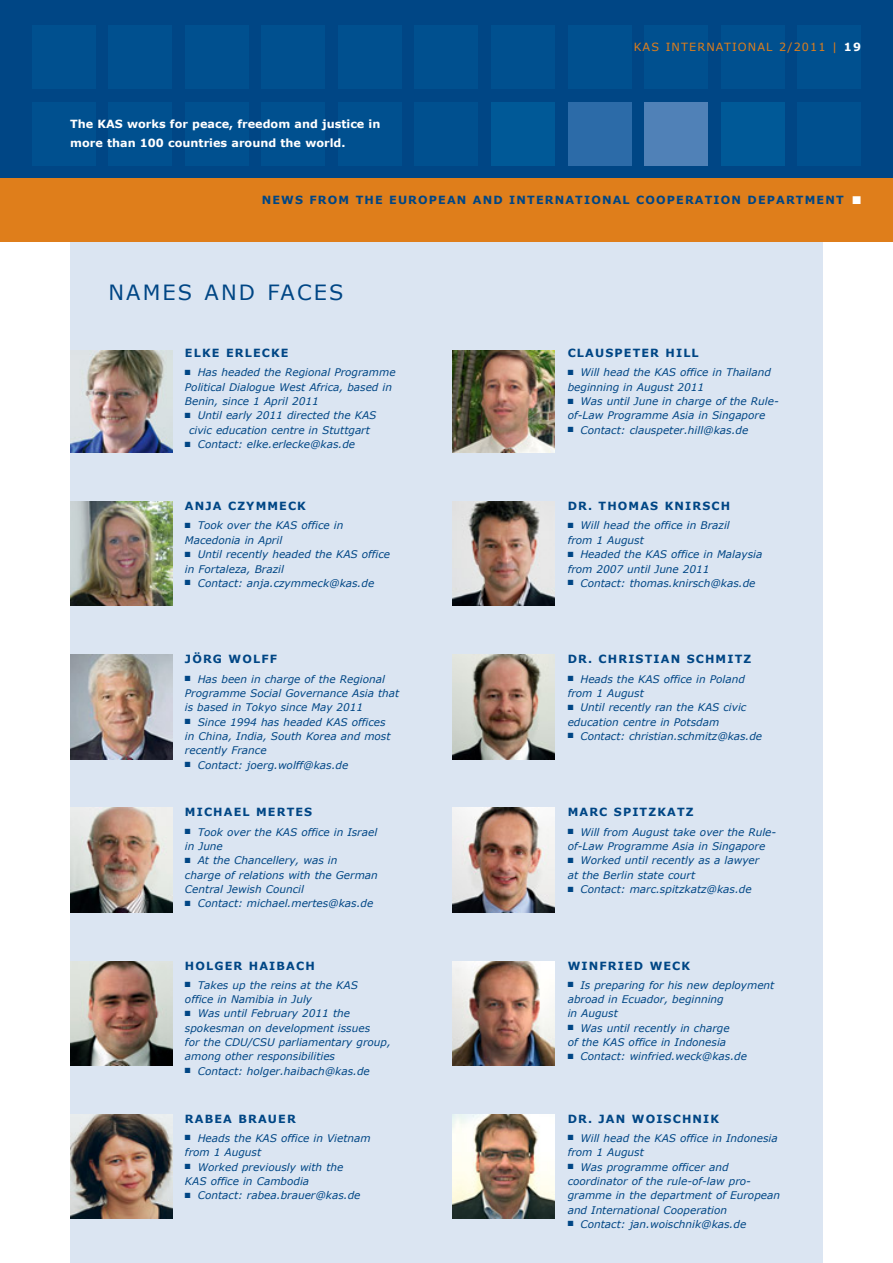
<style>
.page{position:relative;width:893px;height:1263px;background:#fff}
.page>*{position:absolute;margin:0;border:0;box-sizing:border-box;transform-origin:0 0}
.t1{font:21px "Verdana";letter-spacing:.1em;color:#004685}
.t2{font:700 11.25px "Verdana";letter-spacing:.1em;color:#004685}
.t3{font:700 11.25px/19.2px "Verdana";color:#fff}
.t4{font:11.25px "Verdana";letter-spacing:.1em;color:#df7e1b}
.t5{font:italic 10.5px/14.4px "Verdana";color:#004685}
.s1{font-weight:700;color:#fff}
.s2{color:#fff}
</style>
<div class="page">
<div style="left:0;top:0;width:893px;height:179px;background:#004685"></div>
<div style="left:0;top:179px;width:893px;height:63px;background:#df7e1b"></div>
<div style="left:185px;top:102px;width:64px;height:64px;background:#00508f"></div>
<div style="left:185px;top:26px;width:64px;height:63px;background:#00508f"></div>
<div style="left:108px;top:26px;width:64px;height:63px;background:#00508f"></div>
<div style="left:261px;top:102px;width:64px;height:64px;background:#00508f"></div>
<div style="left:261px;top:26px;width:64px;height:63px;background:#00508f"></div>
<div style="left:338px;top:102px;width:64px;height:64px;background:#00508f"></div>
<div style="left:338px;top:26px;width:64px;height:63px;background:#00508f"></div>
<div style="left:415px;top:102px;width:63px;height:64px;background:#00508f"></div>
<div style="left:415px;top:26px;width:63px;height:63px;background:#00508f"></div>
<div style="left:491px;top:26px;width:64px;height:63px;background:#00508f"></div>
<div style="left:568px;top:26px;width:63px;height:63px;background:#00508f"></div>
<div style="left:644px;top:26px;width:64px;height:63px;background:#00508f"></div>
<div style="left:721px;top:26px;width:63px;height:63px;background:#00508f"></div>
<div style="left:797px;top:26px;width:64px;height:63px;background:#00508f"></div>
<div style="left:32px;top:102px;width:64px;height:64px;background:#00508f"></div>
<div style="left:32px;top:26px;width:64px;height:63px;background:#00508f"></div>
<div style="left:108px;top:102px;width:64px;height:64px;background:#00508f"></div>
<div style="left:491px;top:102px;width:64px;height:64px;background:#005997"></div>
<div style="left:568px;top:102px;width:63px;height:64px;background:#2c6ba8"></div>
<div style="left:644px;top:102px;width:64px;height:64px;background:#5081b7"></div>
<div style="left:721px;top:102px;width:63px;height:64px;background:#005997"></div>
<div style="left:797px;top:102px;width:64px;height:64px;background:#00508f"></div>
<div style="left:70px;top:242px;width:753px;height:1021px;background:#dbe5f2"></div>
<img style="left:70px;top:351px;width:102px;height:102px">
<img style="left:70px;top:655px;width:102px;height:104px">
<img style="left:70px;top:502px;width:102px;height:104px">
<img style="left:70px;top:808px;width:102px;height:104px">
<img style="left:70px;top:961px;width:102px;height:104px">
<img style="left:70px;top:1114px;width:102px;height:104px">
<img style="left:453px;top:351px;width:102px;height:102px">
<img style="left:453px;top:655px;width:102px;height:104px">
<img style="left:453px;top:502px;width:102px;height:104px">
<img style="left:453px;top:808px;width:102px;height:104px">
<img style="left:453px;top:961px;width:102px;height:104px">
<img style="left:453px;top:1114px;width:102px;height:104px">
<p class="t3" style="left:70px;top:113px;width:312px">THE KAS WORKS FOR PEACE, FREEDOM AND JUSTICE IN<br>MORE THAN 100 COUNTRIES AROUND THE WORLD.</p>
<p class="t4" style="left:634px;top:40px;width:229px">KAS INTERNATIONAl 2/2011 | <span class="s1">19</span></p>
<p class="t2" style="left:262px;top:193px;width:601px">NEWS FROM THE EUROPEAN AND INTERNATIONAL COOPERATION DEPARTMENT <span class="s2">■</span></p>
<h1 class="t1" style="left:108px;top:279px;width:237px">NAMES AND FACES</h1>
<p class="t2" style="left:185px;top:346px;width:105px">ELKE ERLECKE</p>
<p class="t5" style="left:185px;top:365px;width:212px">■ Has headed the Regional Programme<br>Political Dialogue West Africa, based in<br>Benin, since 1 April 2011</p>
<p class="t5" style="left:185px;top:408px;width:193px;text-align:center">■ Until early 2011 directed the KAS civic education centre in Stuttgart</p>
<p class="t5" style="left:185px;top:437px;width:172px">■ Contact: elke.erlecke@kas.de</p>
<p class="t2" style="left:185px;top:499px;width:123px">ANJA CZYMMECK</p>
<p class="t5" style="left:185px;top:518px;width:160px">■ Took over the KAS office in<br>Macedonia in April</p>
<p class="t5" style="left:185px;top:547px;width:207px">■ Until recently headed the KAS office in Fortaleza, Brazil</p>
<p class="t5" style="left:185px;top:575px;width:191px">■ Contact: anja.czymmeck@kas.de</p>
<p class="t2" style="left:185px;top:652px;width:94px">JÖRG WOLFF</p>
<p class="t5" style="left:185px;top:671px;width:216px">■ Has been in charge of the Regional<br>Programme Social Governance Asia that is based in Tokyo since May 2011</p>
<p class="t5" style="left:185px;top:714px;width:207px">■ Since 1994 has headed KAS offices in China, India, South Korea and most recently France</p>
<p class="t5" style="left:185px;top:757px;width:165px">■ Contact: joerg.wolff@kas.de</p>
<p class="t2" style="left:185px;top:805px;width:129px">MICHAEL MERTES</p>
<p class="t5" style="left:185px;top:824px;width:194px">■ Took over the KAS office in Israel in June</p>
<p class="t5" style="left:185px;top:853px;width:194px">■ At the Chancellery, was in<br>charge of relations with the German<br>Central Jewish Council</p>
<p class="t5" style="left:185px;top:896px;width:190px">■ Contact: michael.mertes@kas.de</p>
<p class="t2" style="left:185px;top:958px;width:131px">HOLGER HAIBACH</p>
<p class="t5" style="left:185px;top:977px;width:174px">■ Takes up the reins at the KAS office in Namibia in July</p>
<p class="t5" style="left:185px;top:1006px;width:207px">■ Was until February 2011 the spokesman on development issues<br>for the CDU/CSU parliamentary group, among other responsibilities</p>
<p class="t5" style="left:185px;top:1063px;width:186px">■ Contact: holger.haibach@kas.de</p>
<p class="t2" style="left:185px;top:1111px;width:112px">RABEA BRAUER</p>
<p class="t5" style="left:185px;top:1130px;width:187px">■ Heads the KAS office in Vietnam from 1 August</p>
<p class="t5" style="left:185px;top:1159px;width:160px">■ Worked previously with the<br>KAS office in Cambodia</p>
<p class="t5" style="left:185px;top:1188px;width:177px">■ Contact: rabea.brauer@kas.de</p>
<p class="t2" style="left:568px;top:346px;width:133px">CLAUSPETER HILL</p>
<p class="t5" style="left:568px;top:365px;width:205px">■ Will head the KAS office in Thailand beginning in August 2011</p>
<p class="t5" style="left:568px;top:394px;width:213px">■ Was until June in charge of the Rule&shy;of-Law Programme Asia in Singapore</p>
<p class="t5" style="left:568px;top:422px;width:182px">■ Contact: clauspeter.hill@kas.de</p>
<p class="t2" style="left:568px;top:499px;width:164px">DR. THOMAS KNIRSCH</p>
<p class="t5" style="left:568px;top:518px;width:164px">■ Will head the office in Brazil from 1 August</p>
<p class="t5" style="left:568px;top:547px;width:196px">■ Headed the KAS office in Malaysia from 2007 until June 2011</p>
<p class="t5" style="left:568px;top:575px;width:189px">■ Contact: thomas.knirsch@kas.de</p>
<p class="t2" style="left:568px;top:652px;width:185px">DR. CHRISTIAN SCHMITZ</p>
<p class="t5" style="left:568px;top:671px;width:179px">■ Heads the KAS office in Poland from 1 August</p>
<p class="t5" style="left:568px;top:700px;width:180px">■ Until recently ran the KAS civic education centre in Potsdam</p>
<p class="t5" style="left:568px;top:728px;width:196px">■ Contact: christian.schmitz@kas.de</p>
<p class="t2" style="left:568px;top:805px;width:127px">MARC SPITZKATZ</p>
<p class="t5" style="left:568px;top:824px;width:210px">■ Will from August take over the Rule&shy;of-Law Programme Asia in Singapore</p>
<p class="t5" style="left:568px;top:853px;width:193px">■ Worked until recently as a lawyer at the Berlin state court</p>
<p class="t5" style="left:568px;top:882px;width:186px">■ Contact: marc.spitzkatz@kas.de</p>
<p class="t2" style="left:568px;top:958px;width:124px">WINFRIED WECK</p>
<p class="t5" style="left:568px;top:977px;width:208px">■ Is preparing for his new deployment abroad in Ecuador, beginning<br>in August</p>
<p class="t5" style="left:568px;top:1020px;width:163px">■ Was until recently in charge of the KAS office in Indonesia</p>
<p class="t5" style="left:568px;top:1049px;width:181px">■ Contact: winfried.weck@kas.de</p>
<p class="t2" style="left:568px;top:1111px;width:153px">DR. JAN WOISCHNIK</p>
<p class="t5" style="left:568px;top:1130px;width:212px">■ Will head the KAS office in Indonesia from 1 August</p>
<p class="t5" style="left:568px;top:1159px;width:214px">■ Was programme officer and coordinator of the rule-of-law pro&shy;gramme in the department of European and International Cooperation</p>
<p class="t5" style="left:568px;top:1216px;width:180px">■ Contact: jan.woischnik@kas.de</p>
</div>
